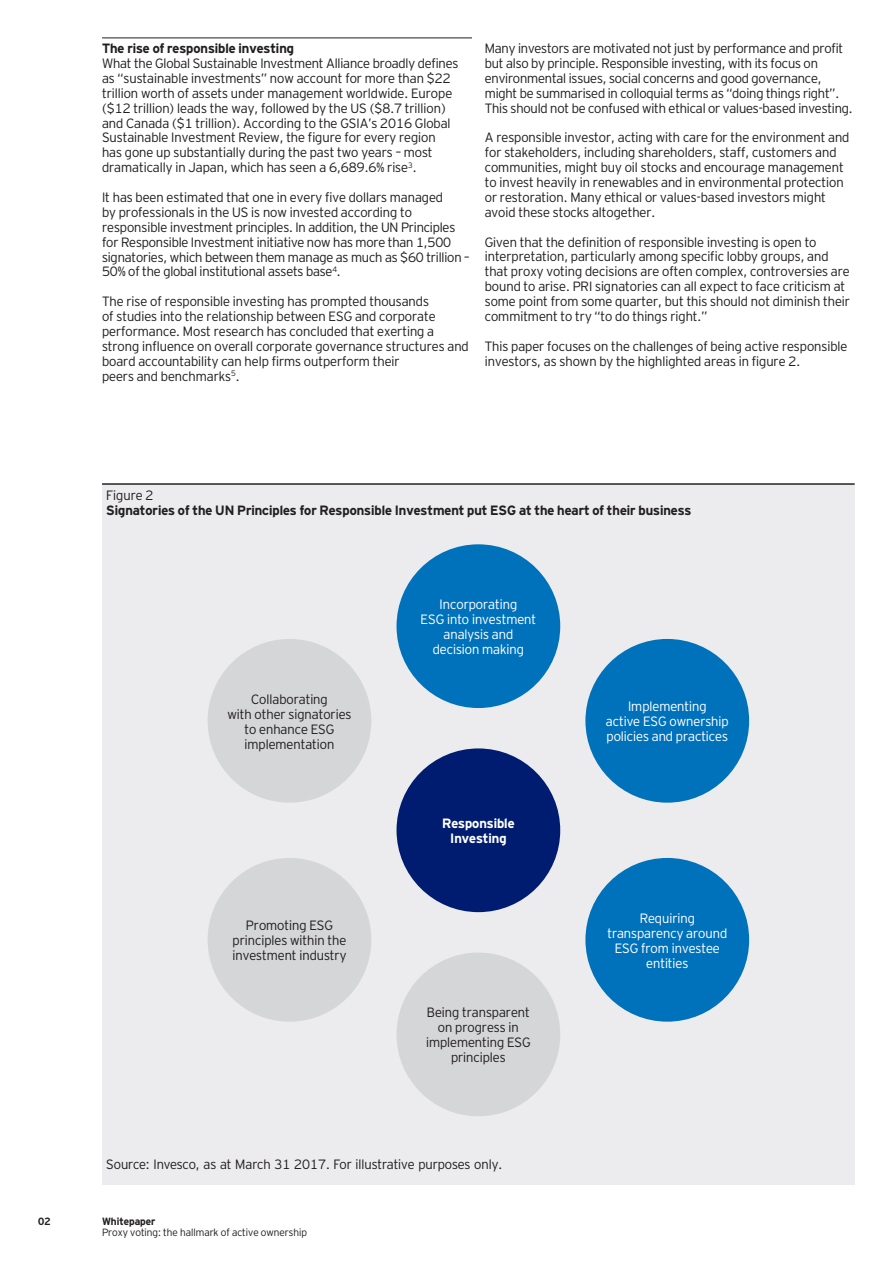
<style>
.page{position:relative;width:893px;height:1263px;background:#fff}
.page>*{position:absolute;margin:0;border:0;box-sizing:border-box;transform-origin:0 0}
.t1{font:300 13.5px/14.9px "Invesco Interstate";color:#231f20}
.t2{font:300 13.5px/14.9px "Invesco Interstate";color:#fff;text-align:center}
.t3{font:700 13.5px "Invesco Interstate";color:#231f20}
.t4{font:700 13.5px/14.9px "Invesco Interstate";color:#fff;text-align:center}
.t5{font:300 10.5px "Invesco Interstate";color:#231f20}
.t6{font:700 10.5px "Invesco Interstate";color:#231f20}
</style>
<div class="page">
<div style="left:102px;top:485px;width:753px;height:699px;background:#ececee"></div>
<hr style="left:102px;top:38px;width:370px;height:1px;background:#231f20">
<hr style="left:102px;top:483px;width:753px;height:2px;background:#231f20">
<div style="left:396px;top:748px;width:164px;height:164px;background:#001c70;border-radius:50%"></div>
<div style="left:208px;top:639px;width:163px;height:164px;background:#d5d6d8;border-radius:50%"></div>
<div style="left:396px;top:544px;width:164px;height:164px;background:#0072bc;border-radius:50%"></div>
<div style="left:585px;top:639px;width:164px;height:164px;background:#0072bc;border-radius:50%"></div>
<div style="left:208px;top:858px;width:163px;height:164px;background:#d5d6d8;border-radius:50%"></div>
<div style="left:585px;top:858px;width:164px;height:164px;background:#0072bc;border-radius:50%"></div>
<div style="left:396px;top:952px;width:164px;height:164px;background:#d5d6d8;border-radius:50%"></div>
<p class="t3" style="left:102px;top:40px;width:193px">The rise of responsible investing</p>
<p class="t1" style="left:102px;top:56px;width:358px">What the Global Sustainable Investment Alliance broadly defines as “sustainable investments” now account for more than $22 trillion worth of assets under management worldwide. Europe ($12 trillion) leads the way, followed by the US ($8.7 trillion) and Canada ($1 trillion). According to the GSIA’s 2016 Global Sustainable Investment Review, the figure for every region has gone up substantially during the past two years – most dramatically in Japan, which has seen a 6,689.6% rise<sup>3</sup>.</p>
<p class="t1" style="left:102px;top:190px;width:369px">It has been estimated that one in every five dollars managed<br>by professionals in the US is now invested according to responsible investment principles. In addition, the UN Principles for Responsible Investment initiative now has more than 1,500 signatories, which between them manage as much as $60 trillion – 50% of the global institutional assets base<sup>4</sup>.</p>
<p class="t1" style="left:102px;top:294px;width:368px">The rise of responsible investing has prompted thousands<br>of studies into the relationship between ESG and corporate performance. Most research has concluded that exerting a strong influence on overall corporate governance structures and board accountability can help firms outperform their<br>peers and benchmarks<sup>5</sup>.</p>
<p class="t1" style="left:485px;top:41px;width:369px">Many investors are motivated not just by performance and profit but also by principle. Responsible investing, with its focus on environmental issues, social concerns and good governance, might be summarised in colloquial terms as “doing things right”.<br>This should not be confused with ethical or values-based investing.</p>
<p class="t1" style="left:485px;top:130px;width:366px">A responsible investor, acting with care for the environment and for stakeholders, including shareholders, staff, customers and communities, might buy oil stocks and encourage management to invest heavily in renewables and in environmental protection or restoration. Many ethical or values-based investors might avoid these stocks altogether.</p>
<p class="t1" style="left:485px;top:234px;width:367px">Given that the definition of responsible investing is open to interpretation, particularly among specific lobby groups, and that proxy voting decisions are often complex, controversies are bound to arise. PRI signatories can all expect to face criticism at some point from some quarter, but this should not diminish their commitment to try “to do things right.”</p>
<p class="t1" style="left:485px;top:338px;width:364px">This paper focuses on the challenges of being active responsible investors, as shown by the highlighted areas in figure 2.</p>
<p class="t1" style="left:106px;top:487px;width:49px">Figure 2</p>
<p class="t3" style="left:106px;top:502px;width:587px">Signatories of the UN Principles for Responsible Investment put ESG at the heart of their business</p>
<p class="t1" style="left:227px;top:692px;width:125px;text-align:center">Collaborating<br>with other signatories to enhance ESG implementation</p>
<p class="t1" style="left:232px;top:918px;width:115px;text-align:center">Promoting ESG principles within the investment industry</p>
<p class="t2" style="left:421px;top:597px;width:117px">Incorporating<br>ESG into investment analysis and decision making</p>
<p class="t4" style="left:442px;top:816px;width:74px">Responsible<br>Investing</p>
<p class="t1" style="left:426px;top:1005px;width:106px;text-align:center">Being transparent on progress in implementing ESG principles</p>
<p class="t1" style="left:106px;top:1157px;width:397px">Source: Invesco, as at March 31 2017. For illustrative purposes only.</p>
<p class="t6" style="left:38px;top:1215px;width:14px">02</p>
<p class="t6" style="left:102px;top:1215px;width:55px">Whitepaper</p>
<p class="t5" style="left:102px;top:1226px;width:206px">Proxy voting: the hallmark of active ownership</p>
<p class="t2" style="left:606px;top:699px;width:124px">Implementing<br>active ESG ownership policies and practices</p>
<p class="t2" style="left:607px;top:910px;width:121px">Requiring transparency around<br>ESG from investee entities</p>
</div>
